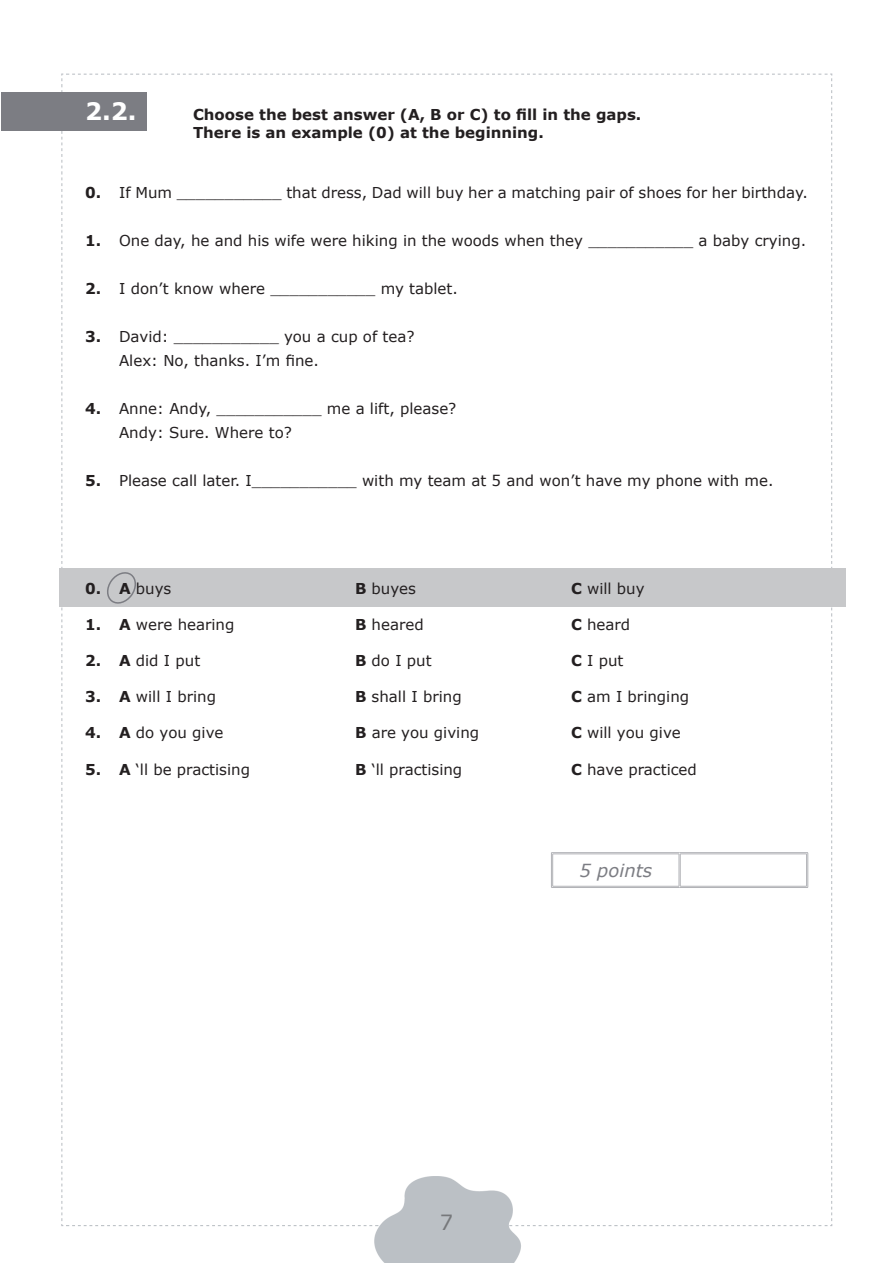
<style>
.page{position:relative;width:893px;height:1263px;background:#fff}
.page>*{position:absolute;margin:0;border:0;box-sizing:border-box;transform-origin:0 0}
.t1{font:700 24px "Verdana";color:#fff}
.t2{font:21px "Verdana";color:#76787b}
.t3{font:italic 18px "Verdana";color:#7c7d83}
.t4{font:15px/24px "Verdana";color:#231f20}
.t5{font:700 15px/18px "Verdana";color:#231f20}
.s1{font-weight:700}
</style>
<div class="page">
<img style="left:1px;top:73px;width:845px;height:1190px">
<div style="left:60px;top:569px;width:786px;height:38px;background:#c7c8ca"></div>
<div style="left:1px;top:93px;width:145px;height:38px;background:#7c7d83"></div>
<hr style="left:551px;top:852px;width:129px;height:2px;background:#fff">
<hr style="left:680px;top:852px;width:128px;height:2px;background:#fff">
<hr style="left:551px;top:886px;width:129px;height:2px;background:#fff">
<hr style="left:551px;top:852px;width:129px;height:1px;background:#b2b3b7">
<hr style="left:553px;top:854px;width:126px;height:1px;background:#b2b3b7">
<hr style="left:551px;top:853px;width:1px;height:34px;background:#b2b3b7">
<hr style="left:552px;top:854px;width:1px;height:32px;background:#b2b3b7">
<hr style="left:680px;top:852px;width:128px;height:1px;background:#b2b3b7">
<hr style="left:680px;top:854px;width:127px;height:1px;background:#b2b3b7">
<hr style="left:679px;top:854px;width:1px;height:32px;background:#b2b3b7">
<hr style="left:680px;top:854px;width:1px;height:32px;background:#b2b3b7">
<hr style="left:806px;top:854px;width:1px;height:32px;background:#b2b3b7">
<hr style="left:807px;top:853px;width:1px;height:34px;background:#b2b3b7">
<hr style="left:553px;top:886px;width:126px;height:1px;background:#b2b3b7">
<hr style="left:551px;top:887px;width:129px;height:1px;background:#b2b3b7">
<hr style="left:680px;top:886px;width:127px;height:1px;background:#b2b3b7">
<hr style="left:680px;top:887px;width:128px;height:1px;background:#b2b3b7">
<svg style="left:107px;top:572px;width:29px;height:32px"></svg>
<h1 class="t1" style="left:85px;top:95px;width:53px">2.2.</h1>
<p class="t5" style="left:193px;top:106px;width:450px">Choose the best answer (A, B or C) to fill in the gaps.<br>There is an example (0) at the beginning.</p>
<p class="t4" style="left:85px;top:181px;width:724px"><span class="s1">0.</span> If Mum ___________ that dress, Dad will buy her a matching pair of shoes for her birthday.</p>
<p class="t4" style="left:85px;top:229px;width:723px"><span class="s1">1.</span> One day, he and his wife were hiking in the woods when they ___________ a baby crying.</p>
<p class="t4" style="left:85px;top:277px;width:374px"><span class="s1">2.</span> I don’t know where ___________ my tablet.</p>
<p class="t4" style="left:119px;top:325px;width:297px;text-indent:-34px"><span class="s1">3.</span> David: ___________ you a cup of tea?<br>Alex: No, thanks. I’m fine.</p>
<p class="t4" style="left:119px;top:397px;width:339px;text-indent:-34px"><span class="s1">4.</span> Anne: Andy, ___________ me a lift, please?<br>Andy: Sure. Where to?</p>
<p class="t4" style="left:85px;top:469px;width:690px"><span class="s1">5.</span> Please call later. I___________ with my team at 5 and won’t have my phone with me.</p>
<p class="t4" style="left:85px;top:577px;width:88px"><span class="s1">0. A</span> buys</p>
<p class="t4" style="left:355px;top:577px;width:62px"><span class="s1">B</span> buyes</p>
<p class="t4" style="left:571px;top:577px;width:75px"><span class="s1">C</span> will buy</p>
<p class="t4" style="left:85px;top:613px;width:151px"><span class="s1">1. A</span> were hearing</p>
<p class="t4" style="left:355px;top:613px;width:70px"><span class="s1">B</span> heared</p>
<p class="t4" style="left:571px;top:613px;width:61px"><span class="s1">C</span> heard</p>
<p class="t4" style="left:85px;top:649px;width:117px"><span class="s1">2. A</span> did I put</p>
<p class="t4" style="left:355px;top:649px;width:78px"><span class="s1">B</span> do I put</p>
<p class="t4" style="left:571px;top:649px;width:54px"><span class="s1">C</span> I put</p>
<p class="t4" style="left:85px;top:685px;width:132px"><span class="s1">3. A</span> will I bring</p>
<p class="t4" style="left:355px;top:685px;width:108px"><span class="s1">B</span> shall I bring</p>
<p class="t4" style="left:571px;top:685px;width:120px"><span class="s1">C</span> am I bringing</p>
<p class="t4" style="left:85px;top:721px;width:140px"><span class="s1">4. A</span> do you give</p>
<p class="t4" style="left:355px;top:721px;width:126px"><span class="s1">B</span> are you giving</p>
<p class="t4" style="left:571px;top:721px;width:111px"><span class="s1">C</span> will you give</p>
<p class="t4" style="left:85px;top:757px;width:166px"><span class="s1">5. A</span> ‘ll be practising</p>
<p class="t4" style="left:355px;top:757px;width:109px"><span class="s1">B</span> ‘ll practising</p>
<p class="t4" style="left:571px;top:757px;width:127px"><span class="s1">C</span> have practiced</p>
<p class="t3" style="left:579px;top:858px;width:74px">5 points</p>
<h2 class="t2" style="left:440px;top:1208px;width:15px">7</h2>
</div>
